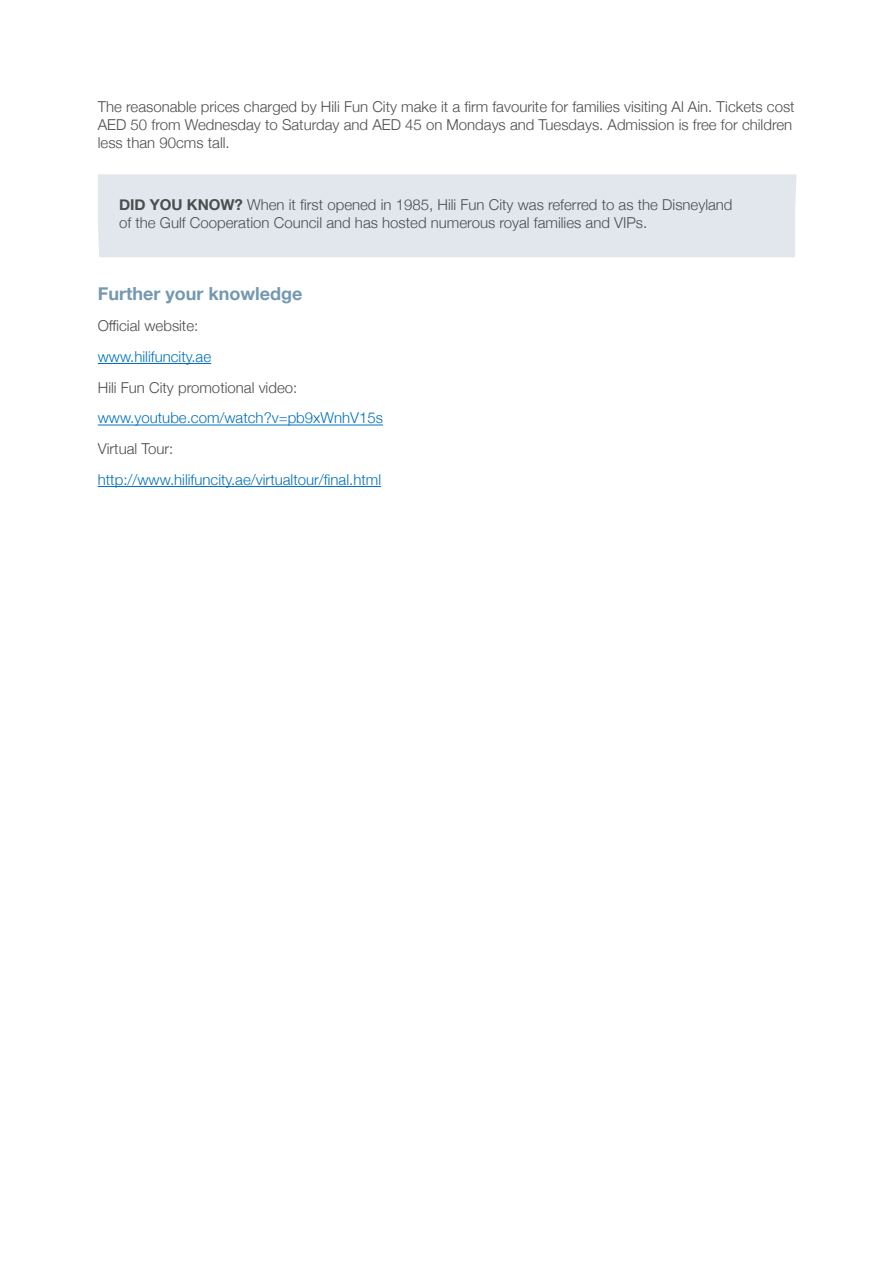
<style>
.page{position:relative;width:893px;height:1263px;background:#fff}
.page>*{position:absolute;margin:0;border:0;box-sizing:border-box;transform-origin:0 0}
.t1{font:700 18px "Helvetica Neue";color:#7399b0}
.t2{font:300 15px/18px "Helvetica Neue";color:#4c4d4f}
.t3{font:300 15px "Helvetica Neue";color:#0071bb}
.s1{font-weight:700}
</style>
<div class="page">
<div style="left:98px;top:174px;width:699px;height:83px;background:#e1e7ec"></div>
<hr style="left:98px;top:363px;width:113px;height:1px;background:#0071bb">
<hr style="left:98px;top:425px;width:285px;height:1px;background:#0071bb">
<hr style="left:98px;top:486px;width:283px;height:1px;background:#0071bb">
<p class="t2" style="left:98px;top:97px;width:698px">The reasonable prices charged by Hili Fun City make it a firm favourite for families visiting Al Ain. Tickets cost<br>AED 50 from Wednesday to Saturday and AED 45 on Mondays and Tuesdays. Admission is free for children less than 90cms tall.</p>
<p class="t2" style="left:119px;top:194px;width:615px"><span class="s1">DID YOU KNOW?</span> When it first opened in 1985, Hili Fun City was referred to as the Disneyland of the Gulf Cooperation Council and has hosted numerous royal families and VIPs.</p>
<p class="t1" style="left:98px;top:280px;width:206px">Further your knowledge</p>
<p class="t2" style="left:98px;top:316px;width:102px">Official website:</p>
<p class="t3" style="left:98px;top:344px;width:115px">www.hilifuncity.ae</p>
<p class="t2" style="left:98px;top:377px;width:201px">Hili Fun City promotional video:</p>
<p class="t3" style="left:98px;top:406px;width:287px">www.youtube.com/watch?v=pb9xWnhV15s</p>
<p class="t2" style="left:98px;top:439px;width:77px">Virtual Tour:</p>
<p class="t3" style="left:98px;top:467px;width:285px">http://www.hilifuncity.ae/virtualtour/final.html</p>
</div>
